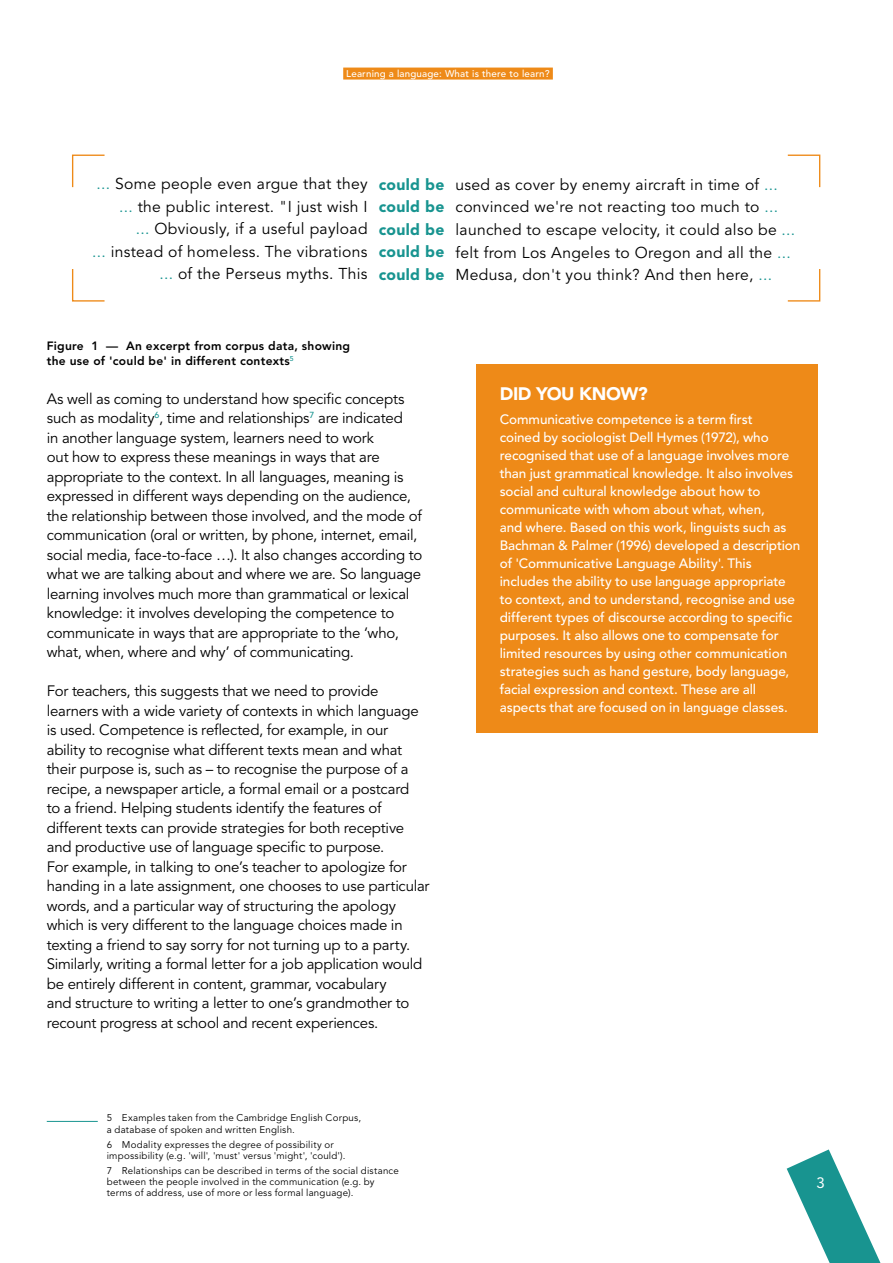
<style>
.page{position:relative;width:893px;height:1263px;background:#fff}
.page>*{position:absolute;margin:0;border:0;box-sizing:border-box;transform-origin:0 0}
.t1{font:900 18px "Avenir LT Std";letter-spacing:-.025em;color:#fff}
.t2{font:15.6px/22.5px "Avenir LT Std";letter-spacing:.02em;color:#000}
.t3{font:900 15.6px/22.5px "Avenir LT Std";letter-spacing:.02em;color:#189490;text-align:justify}
.t4{font:15px/19.5px "Avenir LT Std";letter-spacing:-.015em;color:#000}
.t5{font:15px "Avenir LT Std";color:#fff}
.t6{font:500 13.5px/18px "Avenir LT Std";letter-spacing:-.005em;color:#fff}
.t7{font:800 12px/15px "Avenir LT Std";letter-spacing:.02em;color:#000}
.t8{font:9.75px/11.2px "Avenir LT Std";letter-spacing:.02em;color:#000}
.t9{font:500 9.75px "Avenir LT Std";letter-spacing:.02em;color:#fff}
.s1{color:#189490}
</style>
<div class="page">
<hr style="left:47px;top:1121px;width:51px;height:1px;background:#189490">
<div style="left:476px;top:365px;width:342px;height:65px;background:#ee8a18"></div>
<div style="left:476px;top:389px;width:342px;height:344px;background:#ee8a18"></div>
<div style="left:343px;top:68px;width:210px;height:12px;background:#ee8a18"></div>
<svg style="left:72px;top:154px;width:749px;height:148px"></svg>
<svg style="left:787px;top:1149px;width:94px;height:114px"></svg>
<p class="t9" style="left:346px;top:68px;width:205px">Learning a language: What is there to learn?</p>
<p class="t2" style="left:92px;top:173px;width:277px;text-align:right"><span class="s1">...</span> Some people even argue that they <span class="s1">...</span> the public interest. "I just wish I<br><span class="s1">...</span> Obviously, if a useful payload<br><span class="s1">...</span> instead of homeless. The vibrations <span class="s1">...</span> of the Perseus myths. This</p>
<p class="t3" style="left:379px;top:173px;width:67px">could be could be could be could be could be</p>
<p class="t2" style="left:455px;top:174px;width:341px">used as cover by enemy aircraft in time of <span class="s1">... </span>convinced we're not reacting too much to <span class="s1">... </span>launched to escape velocity, it could also be <span class="s1">... </span>felt from Los Angeles to Oregon and all the <span class="s1">...<br></span>Medusa, don't you think? And then here, <span class="s1">...</span></p>
<p class="t7" style="left:47px;top:338px;width:305px">Figure 1 — An excerpt from corpus data, showing the use of 'could be' in different contexts<sup>5</sup></p>
<p class="t4" style="left:47px;top:389px;width:377px">As well as coming to understand how specific concepts such as modality<sup>6</sup>, time and relationships<sup>7</sup> are indicated<br>in another language system, learners need to work<br>out how to express these meanings in ways that are appropriate to the context. In all languages, meaning is expressed in different ways depending on the audience, the relationship between those involved, and the mode of communication (oral or written, by phone, internet, email, social media, face-to-face …). It also changes according to what we are talking about and where we are. So language learning involves much more than grammatical or lexical knowledge: it involves developing the competence to communicate in ways that are appropriate to the ‘who, what, when, where and why’ of communicating.</p>
<p class="t4" style="left:47px;top:682px;width:384px">For teachers, this suggests that we need to provide learners with a wide variety of contexts in which language is used. Competence is reflected, for example, in our ability to recognise what different texts mean and what their purpose is, such as – to recognise the purpose of a recipe, a newspaper article, a formal email or a postcard<br>to a friend. Helping students identify the features of different texts can provide strategies for both receptive and productive use of language specific to purpose.<br>For example, in talking to one’s teacher to apologize for handing in a late assignment, one chooses to use particular words, and a particular way of structuring the apology which is very different to the language choices made in texting a friend to say sorry for not turning up to a party.<br>Similarly, writing a formal letter for a job application would be entirely different in content, grammar, vocabulary<br>and structure to writing a letter to one’s grandmother to recount progress at school and recent experiences.</p>
<p class="t1" style="left:500px;top:382px;width:150px">DID YOU KNOW?</p>
<p class="t6" style="left:500px;top:410px;width:302px">Communicative competence is a term first<br>coined by sociologist Dell Hymes (1972), who recognised that use of a language involves more than just grammatical knowledge. It also involves social and cultural knowledge about how to communicate with whom about what, when,<br>and where. Based on this work, linguists such as Bachman &amp; Palmer (1996) developed a description of 'Communicative Language Ability'. This includes the ability to use language appropriate to context, and to understand, recognise and use different types of discourse according to specific purposes. It also allows one to compensate for limited resources by using other communication strategies such as hand gesture, body language, facial expression and context. These are all aspects that are focused on in language classes.</p>
<p class="t8" style="left:107px;top:1113px;width:256px">5 Examples taken from the Cambridge English Corpus, a database of spoken and written English.</p>
<p class="t8" style="left:107px;top:1139px;width:240px">6 Modality expresses the degree of possibility or impossibility (e.g. 'will', 'must' versus 'might', 'could').</p>
<p class="t8" style="left:107px;top:1165px;width:294px">7 Relationships can be described in terms of the social distance between the people involved in the communication (e.g. by terms of address, use of more or less formal language).</p>
<p class="t5" style="left:816px;top:1174px;width:10px">3</p>
</div>
